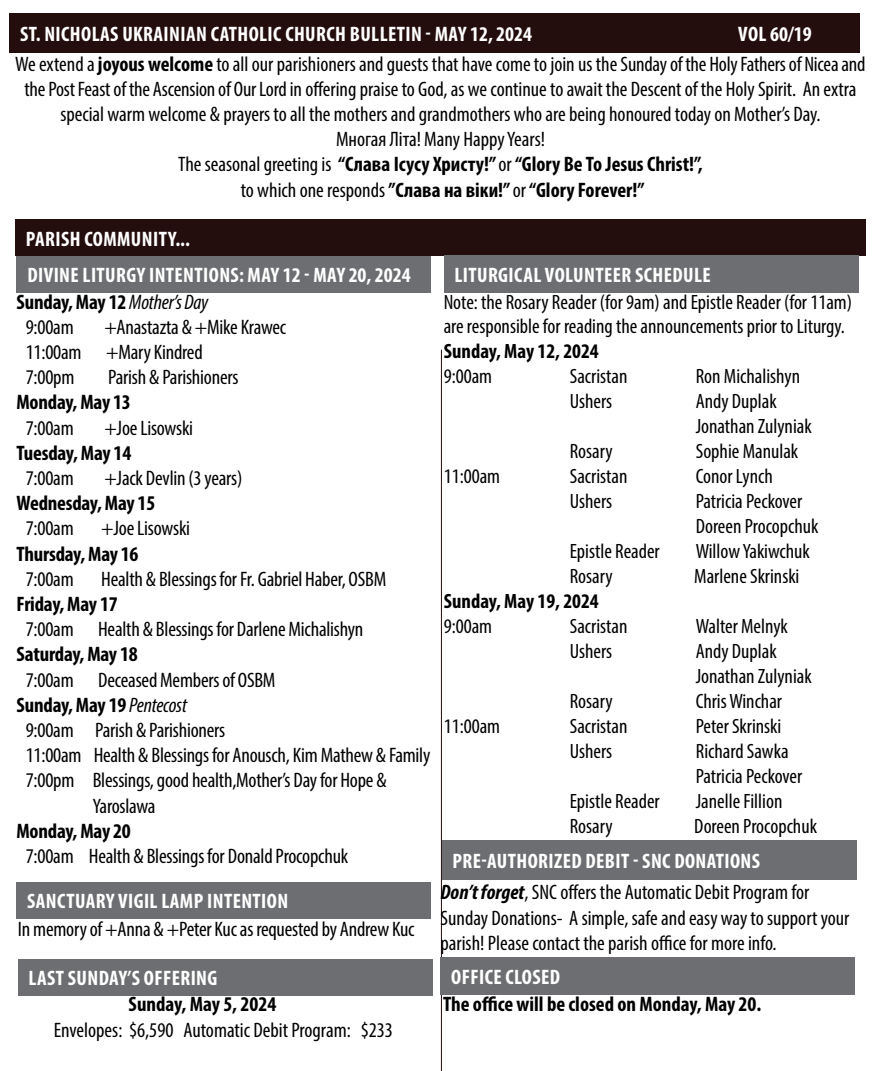
<style>
.page{position:relative;width:882px;height:1071px;background:#fff}
.page>*{position:absolute;margin:0;border:0;box-sizing:border-box;transform-origin:0 0}
.t1{font:condensed 21px/25.2px "Myriad Pro";letter-spacing:-.01em;color:#000}
.t2{font:700 condensed 21px "Myriad Pro";letter-spacing:.02em;color:#fff}
.t3{font:700 condensed 21px/25.2px "Myriad Pro";letter-spacing:-.01em;color:#000}
.t4{font:condensed 20.82px/25px "Myriad Pro";color:#000}
.t5{font:700 condensed 20.82px "Myriad Pro";color:#000}
.s1{font-weight:700}
.s2{font-weight:400;font-style:italic}
.s3{font-weight:400}
.s4{font-weight:700;color:#fff}
.s5{font-weight:700;font-style:italic}
</style>
<div class="page">
<div style="left:17px;top:256px;width:414px;height:37px;background:#6d6e71"></div>
<div style="left:15px;top:220px;width:851px;height:36px;background:#240d0d"></div>
<div style="left:9px;top:13px;width:851px;height:39px;background:#240d0d"></div>
<hr style="left:441px;top:350px;width:1px;height:721px;background:#240d0d">
<div style="left:16px;top:882px;width:415px;height:37px;background:#6d6e71"></div>
<div style="left:18px;top:959px;width:415px;height:37px;background:#6d6e71"></div>
<div style="left:444px;top:256px;width:414px;height:37px;background:#6d6e71"></div>
<div style="left:442px;top:841px;width:414px;height:39px;background:#6d6e71"></div>
<div style="left:441px;top:957px;width:414px;height:38px;background:#6d6e71"></div>
<p class="t2" style="left:20px;top:21px;width:513px">ST. NICHOLAS UKRAINIAN CATHOLIC CHURCH BULLETIN - MAY 12, 2024</p>
<p class="t2" style="left:738px;top:21px;width:75px">VOL 60/19</p>
<p class="t1" style="left:15px;top:51px;width:852px;text-align:center">We extend a <span class="s1">joyous welcome</span> to all our parishioners and guests that have come to join us the Sunday of the Holy Fathers of Nicea and the Post Feast of the Ascension of Our Lord in offering praise to God, as we continue to await the Descent of the Holy Spirit. An extra special warm welcome &amp; prayers to all the mothers and grandmothers who are being honoured today on Mother’s Day.<br>Многая Літа! Many Happy Years!<br>The seasonal greeting is <span class="s1">“Слава Ісусу Христу!”</span> or <span class="s1">“Glory Be To Jesus Christ!”,<br></span>to which one responds <span class="s1">”Слава на віки!”</span> or <span class="s1">“Glory Forever!”</span></p>
<p class="t2" style="left:26px;top:226px;width:166px">PARISH COMMUNITY...</p>
<p class="t2" style="left:27px;top:262px;width:385px">DIVINE LITURGY INTENTIONS: MAY 12 - MAY 20, 2024</p>
<p class="t3" style="left:26px;top:289px;width:184px;text-indent:-9px">Sunday, May 12<span class="s2">Mother’s Day<br></span><span class="s3">9:00am</span></p>
<p class="t1" style="left:26px;top:314px;width:262px;text-indent:79px">+Anastazta &amp; +Mike Krawec<br>11:00am +Mary Kindred<br>7:00pm</p>
<p class="t1" style="left:108px;top:365px;width:132px">Parish &amp; Parishioners</p>
<p class="t3" style="left:16px;top:389px;width:116px">Monday, May 13</p>
<p class="t1" style="left:26px;top:415px;width:49px">7:00am</p>
<p class="t1" style="left:104px;top:415px;width:90px">+Joe Lisowski</p>
<p class="t3" style="left:16px;top:440px;width:116px">Tuesday, May 14</p>
<p class="t1" style="left:26px;top:465px;width:49px">7:00am</p>
<p class="t1" style="left:104px;top:465px;width:140px">+Jack Devlin (3 years)</p>
<p class="t3" style="left:16px;top:490px;width:140px">Wednesday, May 15</p>
<p class="t1" style="left:26px;top:516px;width:49px">7:00am</p>
<p class="t1" style="left:101px;top:516px;width:90px">+Joe Lisowski</p>
<p class="t3" style="left:16px;top:541px;width:124px">Thursday, May 16</p>
<p class="t1" style="left:26px;top:566px;width:49px">7:00am</p>
<p class="t1" style="left:101px;top:566px;width:287px">Health &amp; Blessings for Fr. Gabriel Haber, OSBM</p>
<p class="t3" style="left:16px;top:591px;width:103px">Friday, May 17</p>
<p class="t1" style="left:26px;top:617px;width:339px">7:00am Health &amp; Blessings for Darlene Michalishyn</p>
<p class="t3" style="left:16px;top:641px;width:123px">Saturday, May 18</p>
<p class="t1" style="left:26px;top:667px;width:251px">7:00am Deceased Members of OSBM</p>
<p class="t3" style="left:16px;top:692px;width:172px">Sunday, May 19 <span class="s2">Pentecost</span></p>
<p class="t1" style="left:26px;top:717px;width:201px">9:00am Parish &amp; Parishioners</p>
<p class="t1" style="left:26px;top:743px;width:406px">11:00am Health &amp; Blessings for Anousch, Kim Mathew &amp; Family</p>
<p class="t1" style="left:26px;top:768px;width:362px">7:00pm Blessings, good health,Mother’s Day for Hope &amp;</p>
<p class="t1" style="left:93px;top:793px;width:64px">Yaroslawa</p>
<p class="t3" style="left:16px;top:818px;width:116px">Monday, May 20</p>
<p class="t1" style="left:26px;top:843px;width:324px">7:00am Health &amp; Blessings for Donald Procopchuk</p>
<p class="t2" style="left:27px;top:888px;width:263px">SANCTUARY VIGIL LAMP INTENTION</p>
<p class="t1" style="left:18px;top:917px;width:398px">In memory of +Anna &amp; +Peter Kuc as requested by Andrew Kuc</p>
<p class="t2" style="left:29px;top:965px;width:190px">LAST SUNDAY’S OFFERING</p>
<p class="t3" style="left:129px;top:991px;width:149px">Sunday, May 5, 2024</p>
<p class="t1" style="left:54px;top:1017px;width:341px">Envelopes: $6,590 Automatic Debit Program: $233</p>
<p class="t2" style="left:454px;top:262px;width:258px">LITURGICAL VOLUNTEER SCHEDULE</p>
<p class="t4" style="left:444px;top:289px;width:410px">Note: the Rosary Reader (for 9am) and Epistle Reader (for 11am) are responsible for reading the announcements prior to Liturgy.</p>
<p class="t5" style="left:444px;top:338px;width:157px">Sunday, May 12, 2024</p>
<p class="t4" style="left:444px;top:364px;width:50px">9:00am</p>
<p class="t4" style="left:570px;top:364px;width:59px">Sacristan</p>
<p class="t4" style="left:696px;top:364px;width:106px">Ron Michalishyn</p>
<p class="t4" style="left:570px;top:389px;width:44px">Ushers</p>
<p class="t4" style="left:696px;top:389px;width:118px">Andy Duplak<br>Jonathan Zulyniak</p>
<p class="t4" style="left:570px;top:439px;width:44px">Rosary</p>
<p class="t4" style="left:696px;top:439px;width:104px">Sophie Manulak</p>
<p class="t4" style="left:444px;top:464px;width:58px">11:00am</p>
<p class="t4" style="left:570px;top:464px;width:59px">Sacristan</p>
<p class="t4" style="left:696px;top:464px;width:79px">Conor Lynch</p>
<p class="t4" style="left:570px;top:488px;width:44px">Ushers</p>
<p class="t4" style="left:696px;top:488px;width:124px">Patricia Peckover<br>Doreen Procopchuk</p>
<p class="t4" style="left:570px;top:539px;width:92px">Epistle Reader</p>
<p class="t4" style="left:696px;top:539px;width:116px">Willow Yakiwchuk</p>
<p class="t4" style="left:570px;top:564px;width:44px">Rosary</p>
<p class="t4" style="left:694px;top:564px;width:107px">Marlene Skrinski</p>
<p class="t5" style="left:444px;top:588px;width:157px">Sunday, May 19, 2024</p>
<p class="t4" style="left:444px;top:614px;width:50px">9:00am</p>
<p class="t4" style="left:570px;top:614px;width:59px">Sacristan</p>
<p class="t4" style="left:696px;top:614px;width:94px">Walter Melnyk</p>
<p class="t4" style="left:570px;top:639px;width:44px">Ushers</p>
<p class="t4" style="left:696px;top:639px;width:118px">Andy Duplak<br>Jonathan Zulyniak</p>
<p class="t4" style="left:570px;top:689px;width:44px">Rosary</p>
<p class="t4" style="left:696px;top:689px;width:88px">Chris Winchar</p>
<p class="t4" style="left:444px;top:714px;width:58px">11:00am</p>
<p class="t4" style="left:570px;top:714px;width:59px">Sacristan</p>
<p class="t4" style="left:696px;top:714px;width:87px">Peter Skrinski</p>
<p class="t4" style="left:570px;top:739px;width:44px">Ushers</p>
<p class="t4" style="left:696px;top:739px;width:108px">Richard Sawka<br>Patricia Peckover</p>
<p class="t4" style="left:570px;top:789px;width:92px">Epistle Reader</p>
<p class="t4" style="left:696px;top:789px;width:88px">Janelle Fillion</p>
<p class="t4" style="left:570px;top:814px;width:44px">Rosary</p>
<p class="t4" style="left:694px;top:814px;width:124px">Doreen Procopchuk</p>
<p class="t1" style="left:441px;top:845px;width:370px;line-height:31.3px;text-indent:12px"><span class="s4">PRE-AUTHORIZED DEBIT - SNC DONATIONS<br></span><span class="s5">Don’t forget</span>, SNC offers the Automatic Debit Program for</p>
<p class="t1" style="left:441px;top:905px;width:410px">Sunday Donations- A simple, safe and easy way to support your parish! Please contact the parish office for more info.</p>
<p class="t2" style="left:451px;top:964px;width:110px">OFFICE CLOSED</p>
<p class="t3" style="left:443px;top:991px;width:320px">The office will be closed on Monday, May 20.</p>
</div>
